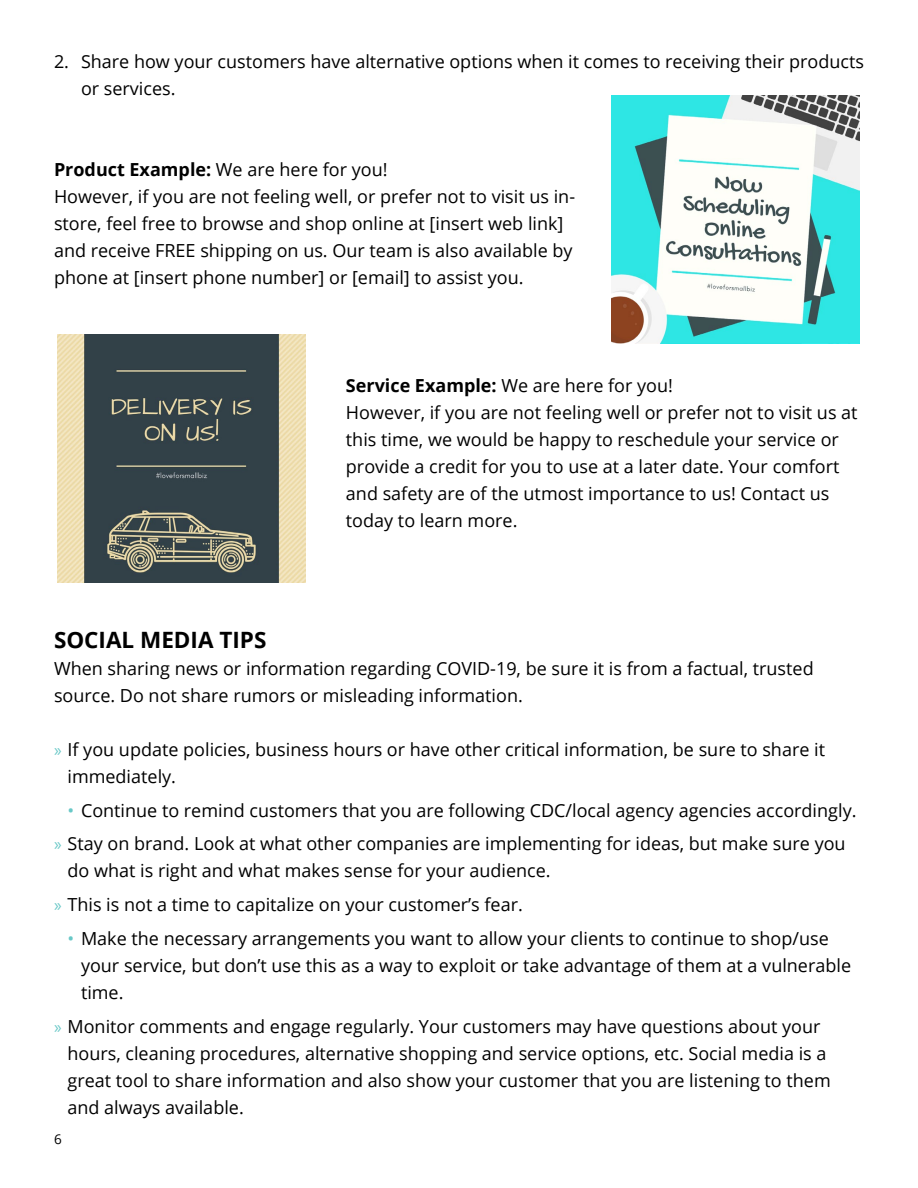
<style>
.page{position:relative;width:918px;height:1188px;background:#fff}
.page>*{position:absolute;margin:0;border:0;box-sizing:border-box;transform-origin:0 0}
.t1{font:700 22.5px "Open Sans";color:#000}
.t2{font:18px/27px "Open Sans";color:#000}
.t3{font:13.5px "Open Sans";color:#000}
.s1{font-weight:700}
.s2{font-family:"Myriad Pro";color:#68c8c7}
.s3{color:#68c8c7}
</style>
<div class="page">
<img style="left:611px;top:95px;width:249px;height:248px">
<img style="left:57px;top:334px;width:248px;height:249px">
<p class="t2" style="left:81px;top:47px;width:784px;text-indent:-27px">2. Share how your customers have alternative options when it comes to receiving their products or services.</p>
<p class="t2" style="left:54px;top:155px;width:523px"><span class="s1">Product Example:</span> We are here for you!<br>However, if you are not feeling well, or prefer not to visit us in&shy;store, feel free to browse and shop online at [insert web link] and receive FREE shipping on us. Our team is also available by phone at [insert phone number] or [email] to assist you.</p>
<p class="t2" style="left:346px;top:371px;width:513px"><span class="s1">Service Example:</span> We are here for you!<br>However, if you are not feeling well or prefer not to visit us at this time, we would be happy to reschedule your service or provide a credit for you to use at a later date. Your comfort and safety are of the utmost importance to us! Contact us today to learn more.</p>
<p class="t1" style="left:54px;top:624px;width:214px">SOCIAL MEDIA TIPS</p>
<p class="t2" style="left:54px;top:654px;width:761px">When sharing news or information regarding COVID-19, be sure it is from a factual, trusted source. Do not share rumors or misleading information.</p>
<p class="t2" style="left:68px;top:735px;width:759px;text-indent:-14px"><span class="s2">»</span> If you update policies, business hours or have other critical information, be sure to share it immediately.</p>
<p class="t2" style="left:54px;top:793px;width:804px;line-height:33.8px;text-indent:14px"><span class="s3">•</span> Continue to remind customers that you are following CDC/local agency agencies accordingly. <span class="s2">»</span> Stay on brand. Look at what other companies are implementing for ideas, but make sure you</p>
<p class="t2" style="left:54px;top:854px;width:498px;line-height:33.8px;text-indent:14px">do what is right and what makes sense for your audience. <span class="s2">»</span> This is not a time to capitalize on your customer’s fear.</p>
<p class="t2" style="left:81px;top:924px;width:772px;text-indent:-14px"><span class="s3">•</span> Make the necessary arrangements you want to allow your clients to continue to shop/use your service, but don’t use this as a way to exploit or take advantage of them at a vulnerable time.</p>
<p class="t2" style="left:68px;top:1012px;width:765px;text-indent:-14px"><span class="s2">»</span> Monitor comments and engage regularly. Your customers may have questions about your hours, cleaning procedures, alternative shopping and service options, etc. Social media is a great tool to share information and also show your customer that you are listening to them and always available.</p>
<p class="t3" style="left:54px;top:1130px;width:9px">6</p>
</div>
